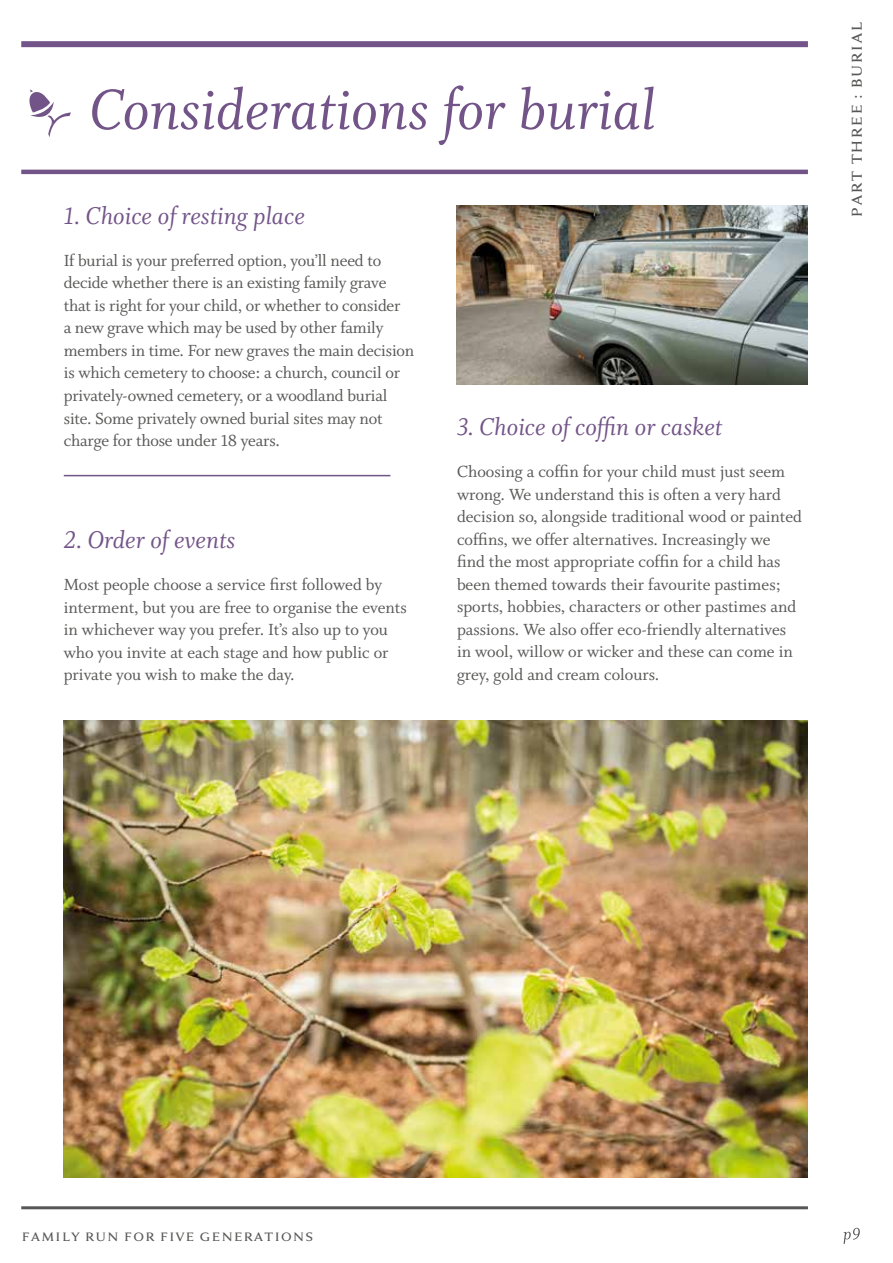
<style>
.page{position:relative;width:893px;height:1263px;background:#fff}
.page>*{position:absolute;margin:0;border:0;box-sizing:border-box;transform-origin:0 0}
.t1{font:63px "Whitman Italic LF";color:#735488}
.t2{font:27px "Whitman Italic LF";color:#735488}
.t3{font:21px "Anziano Pro";color:#575756}
.t4{font:18px/22.5px "Whitman Roman LF";color:#575756}
.t5{font:18px "Anziano Pro";color:#575756}
</style>
<div class="page">
<hr style="left:21px;top:1206px;width:787px;height:3px;background:#575756">
<svg style="left:843px;top:1228px;width:17px;height:16px"></svg>
<div style="left:21px;top:41px;width:787px;height:6px;background:#735488"></div>
<hr style="left:21px;top:170px;width:787px;height:4px;background:#735488">
<svg style="left:29px;top:89px;width:42px;height:48px"></svg>
<hr style="left:64px;top:475px;width:326px;height:1px;background:#735488">
<img style="left:64px;top:721px;width:744px;height:457px">
<img style="left:456px;top:205px;width:351px;height:179px">
<h1 class="t1" style="left:90px;top:75px;width:567px">Considerations for burial</h1>
<h2 class="t2" style="left:64px;top:201px;width:243px">1. Choice of resting place</h2>
<p class="t4" style="left:64px;top:250px;width:352px">If burial is your preferred option, you’ll need to decide whether there is an existing family grave that is right for your child, or whether to consider<br>a new grave which may be used by other family members in time. For new graves the main decision is which cemetery to choose: a church, council or privately-owned cemetery, or a woodland burial site. Some privately owned burial sites may not charge for those under 18 years.</p>
<h2 class="t2" style="left:64px;top:525px;width:173px">2. Order of events</h2>
<p class="t4" style="left:64px;top:574px;width:345px">Most people choose a service first followed by interment, but you are free to organise the events in whichever way you prefer. It’s also up to you who you invite at each stage and how public or private you wish to make the day.</p>
<h2 class="t2" style="left:457px;top:412px;width:267px">3. Choice of coffin or casket</h2>
<p class="t4" style="left:457px;top:461px;width:346px">Choosing a coffin for your child must just seem wrong. We understand this is often a very hard decision so, alongside traditional wood or painted coffins, we offer alternatives. Increasingly we find the most appropriate coffin for a child has been themed towards their favourite pastimes; sports, hobbies, characters or other pastimes and passions. We also offer eco-friendly alternatives in wool, willow or wicker and these can come in grey, gold and cream colours.</p>
<p class="t3" style="left:842px;top:218px;width:198px;rotate:-90deg">part three : burial</p>
<p class="t5" style="left:21px;top:1224px;width:294px">family run for five generations</p>
</div>
